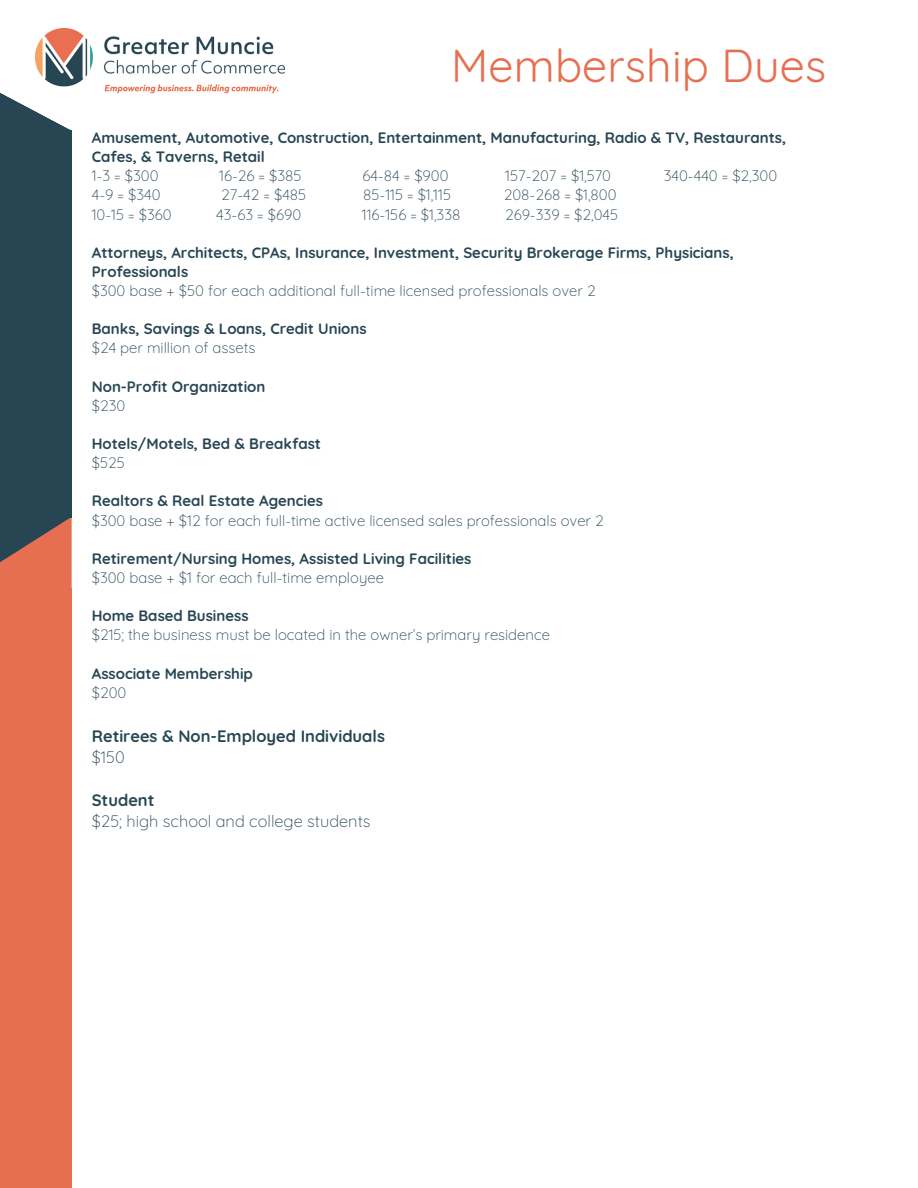
<style>
.page{position:relative;width:918px;height:1188px;background:#fff}
.page>*{position:absolute;margin:0;border:0;box-sizing:border-box;transform-origin:0 0}
.t1{font:45px "Quicksand";letter-spacing:.005em;color:#e76f51}
.t2{font:700 16.5px "Quicksand";color:#274653}
.t3{font:300 16.5px "Quicksand";color:#274653}
.t4{font:300 15px "Quicksand";color:#274653}
.t5{font:700 15px/19.2px "Quicksand";color:#274653}
</style>
<div class="page">
<img style="left:36px;top:28px;width:248px;height:66px">
<div style="left:0;top:588px;width:72px;height:600px;background:#e76f51"></div>
<svg style="left:0;top:518px;width:72px;height:70px;background:#ac6252"></svg>
<div style="left:0;top:130px;width:72px;height:388px;background:#274653"></div>
<svg style="left:0;top:79px;width:71px;height:51px"></svg>
<p class="t1" style="left:451px;top:37px;width:376px">Membership Dues</p>
<h1 class="t5" style="left:92px;top:128px;width:696px">Amusement, Automotive, Construction, Entertainment, Manufacturing, Radio &amp; TV, Restaurants,<br>Cafes, &amp; Taverns, Retail</h1>
<p class="t4" style="left:92px;top:166px;width:68px">1-3 = $300</p>
<p class="t4" style="left:219px;top:166px;width:84px">16-26 = $385</p>
<p class="t4" style="left:362px;top:166px;width:88px">64-84 = $900</p>
<p class="t4" style="left:505px;top:166px;width:107px">157-207 = $1,570</p>
<p class="t4" style="left:664px;top:166px;width:115px">340-440 = $2,300</p>
<p class="t4" style="left:92px;top:185px;width:70px">4-9 = $340</p>
<p class="t4" style="left:221px;top:185px;width:87px">27-42 = $485</p>
<p class="t4" style="left:363px;top:185px;width:90px">85-115 = $1,115</p>
<p class="t4" style="left:504px;top:185px;width:114px">208-268 = $1,800</p>
<p class="t4" style="left:92px;top:205px;width:81px">10-15 = $360</p>
<p class="t4" style="left:216px;top:205px;width:86px">43-63 = $690</p>
<p class="t4" style="left:362px;top:205px;width:100px">116-156 = $1,338</p>
<p class="t4" style="left:505px;top:205px;width:115px">269-339 = $2,045</p>
<p class="t5" style="left:92px;top:243px;width:644px">Attorneys, Architects, CPAs, Insurance, Investment, Security Brokerage Firms, Physicians,<br>Professionals</p>
<p class="t4" style="left:92px;top:281px;width:505px">$300 base + $50 for each additional full-time licensed professionals over 2</p>
<p class="t5" style="left:92px;top:319px;width:276px">Banks, Savings &amp; Loans, Credit Unions</p>
<p class="t4" style="left:92px;top:338px;width:165px">$24 per million of assets</p>
<p class="t5" style="left:92px;top:376px;width:175px">Non-Profit Organization</p>
<p class="t4" style="left:92px;top:396px;width:35px">$230</p>
<p class="t5" style="left:92px;top:434px;width:231px">Hotels/Motels, Bed &amp; Breakfast</p>
<p class="t4" style="left:92px;top:453px;width:35px">$525</p>
<p class="t5" style="left:92px;top:491px;width:233px">Realtors &amp; Real Estate Agencies</p>
<p class="t4" style="left:92px;top:511px;width:514px">$300 base + $12 for each full-time active licensed sales professionals over 2</p>
<p class="t5" style="left:92px;top:549px;width:381px">Retirement/Nursing Homes, Assisted Living Facilities</p>
<p class="t4" style="left:92px;top:568px;width:294px">$300 base + $1 for each full-time employee</p>
<p class="t5" style="left:92px;top:606px;width:158px">Home Based Business</p>
<p class="t4" style="left:92px;top:625px;width:460px">$215; the business must be located in the owner’s primary residence</p>
<p class="t5" style="left:92px;top:663px;width:163px">Associate Membership</p>
<p class="t4" style="left:92px;top:683px;width:36px">$200</p>
<p class="t2" style="left:92px;top:725px;width:295px">Retirees &amp; Non-Employed Individuals</p>
<p class="t3" style="left:92px;top:746px;width:34px">$150</p>
<p class="t2" style="left:92px;top:789px;width:64px">Student</p>
<p class="t3" style="left:92px;top:811px;width:280px">$25; high school and college students</p>
</div>
